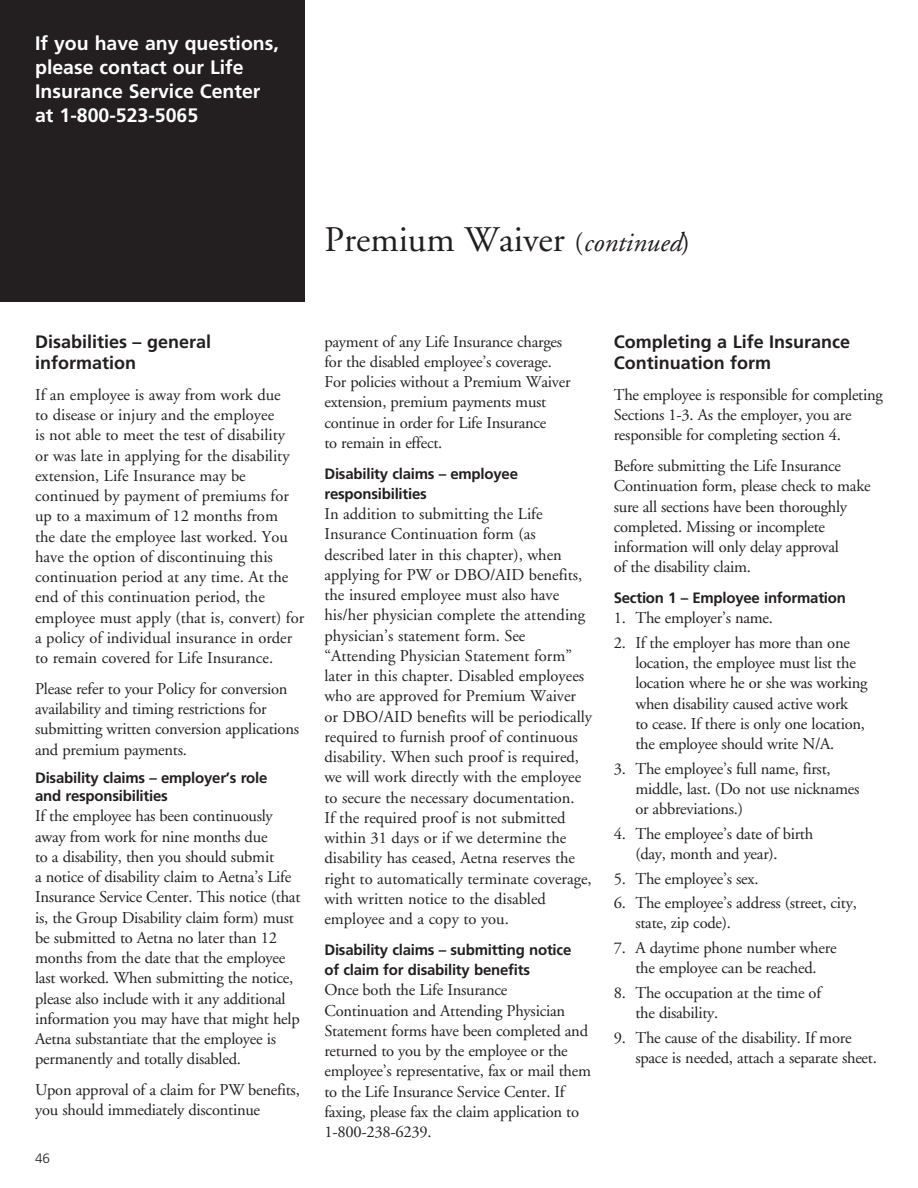
<style>
.page{position:relative;width:918px;height:1188px;background:#fff}
.page>*{position:absolute;margin:0;border:0;box-sizing:border-box;transform-origin:0 0}
.t1{font:36px "Adobe Garamond";color:#231f20}
.t2{font:700 19.5px/24px "Frutiger";color:#fff}
.t3{font:700 18px/21px "Frutiger";color:#231f20}
.t4{font:16.5px/20.2px "Adobe Garamond";letter-spacing:-.015em;color:#231f20}
.t5{font:700 15px/20.2px "Frutiger";letter-spacing:-.015em;color:#231f20}
.t6{font:300 13.5px "Frutiger";color:#231f20}
.s1{font-size:27px}
.s2{font-style:italic;font-size:27px}
</style>
<div class="page">
<div style="left:0;top:0;width:304px;height:301px;background:#231f20"></div>
<p class="t2" style="left:35px;top:31px;width:245px">If you have any questions, please contact our Life<br>Insurance Service Center at 1-800-523-5065</p>
<h1 class="t1" style="left:324px;top:220px;width:367px">Premium Waiver <span class="s1">(</span><span class="s2">continued</span><span class="s1">)</span></h1>
<p class="t3" style="left:35px;top:331px;width:178px">Disabilities – general information</p>
<p class="t4" style="left:35px;top:385px;width:271px">If an employee is away from work due<br>to disease or injury and the employee<br>is not able to meet the test of disability<br>or was late in applying for the disability extension, Life Insurance may be continued by payment of premiums for up to a maximum of 12 months from<br>the date the employee last worked. You have the option of discontinuing this continuation period at any time. At the end of this continuation period, the employee must apply (that is, convert) for a policy of individual insurance in order to remain covered for Life Insurance.</p>
<p class="t4" style="left:35px;top:679px;width:266px">Please refer to your Policy for conversion availability and timing restrictions for submitting written conversion applications and premium payments.</p>
<p class="t5" style="left:35px;top:769px;width:234px;line-height:18px">Disability claims – employer’s role and responsibilities</p>
<p class="t4" style="left:35px;top:806px;width:267px">If the employee has been continuously away from work for nine months due<br>to a disability, then you should submit<br>a notice of disability claim to Aetna’s Life Insurance Service Center. This notice (that is, the Group Disability claim form) must be submitted to Aetna no later than 12 months from the date that the employee last worked. When submitting the notice, please also include with it any additional information you may have that might help Aetna substantiate that the employee is permanently and totally disabled.</p>
<p class="t4" style="left:35px;top:1080px;width:266px">Upon approval of a claim for PW benefits, you should immediately discontinue</p>
<p class="t6" style="left:35px;top:1151px;width:17px">46</p>
<p class="t4" style="left:324px;top:332px;width:248px">payment of any Life Insurance charges for the disabled employee’s coverage.<br>For policies without a Premium Waiver extension, premium payments must continue in order for Life Insurance<br>to remain in effect.</p>
<p class="t5" style="left:324px;top:463px;width:195px">Disability claims – employee responsibilities</p>
<p class="t4" style="left:324px;top:504px;width:269px">In addition to submitting the Life Insurance Continuation form (as described later in this chapter), when applying for PW or DBO/AID benefits, the insured employee must also have his/her physician complete the attending physician’s statement form. See “Attending Physician Statement form” later in this chapter. Disabled employees who are approved for Premium Waiver or DBO/AID benefits will be periodically required to furnish proof of continuous disability. When such proof is required, we will work directly with the employee to secure the necessary documentation.<br>If the required proof is not submitted within 31 days or if we determine the disability has ceased, Aetna reserves the right to automatically terminate coverage, with written notice to the disabled employee and a copy to you.</p>
<p class="t5" style="left:324px;top:940px;width:248px">Disability claims – submitting notice of claim for disability benefits</p>
<p class="t4" style="left:324px;top:981px;width:268px">Once both the Life Insurance Continuation and Attending Physician Statement forms have been completed and returned to you by the employee or the employee’s representative, fax or mail them to the Life Insurance Service Center. If faxing, please fax the claim application to 1-800-238-6239.</p>
<p class="t3" style="left:614px;top:331px;width:238px">Completing a Life Insurance<br>Continuation form</p>
<p class="t4" style="left:614px;top:385px;width:271px">The employee is responsible for completing<br>Sections 1-3. As the employer, you are responsible for completing section 4.</p>
<p class="t4" style="left:614px;top:456px;width:258px">Before submitting the Life Insurance Continuation form, please check to make sure all sections have been thoroughly completed. Missing or incomplete information will only delay approval<br>of the disability claim.</p>
<p class="t5" style="left:614px;top:588px;width:234px">Section 1 – Employee information</p>
<p class="t4" style="left:614px;top:608px;width:161px">1. The employer’s name.</p>
<p class="t4" style="left:635px;top:633px;width:234px;text-indent:-22px">2. If the employer has more than one location, the employee must list the location where he or she was working when disability caused active work<br>to cease. If there is only one location, the employee should write N/A.</p>
<p class="t4" style="left:635px;top:759px;width:226px;text-indent:-22px">3. The employee’s full name, first, middle, last. (Do not use nicknames or abbreviations.)</p>
<p class="t4" style="left:635px;top:824px;width:179px;text-indent:-22px">4. The employee’s date of birth (day, month and year).</p>
<p class="t4" style="left:614px;top:869px;width:146px">5. The employee’s sex.</p>
<p class="t4" style="left:635px;top:893px;width:223px;text-indent:-22px">6. The employee’s address (street, city, state, zip code).</p>
<p class="t4" style="left:614px;top:938px;width:224px;text-align:center">7. A daytime phone number where the employee can be reached.</p>
<p class="t4" style="left:635px;top:983px;width:187px;text-indent:-22px">8. The occupation at the time of the disability.</p>
<p class="t4" style="left:635px;top:1028px;width:243px;text-indent:-22px">9. The cause of the disability. If more space is needed, attach a separate sheet.</p>
</div>
